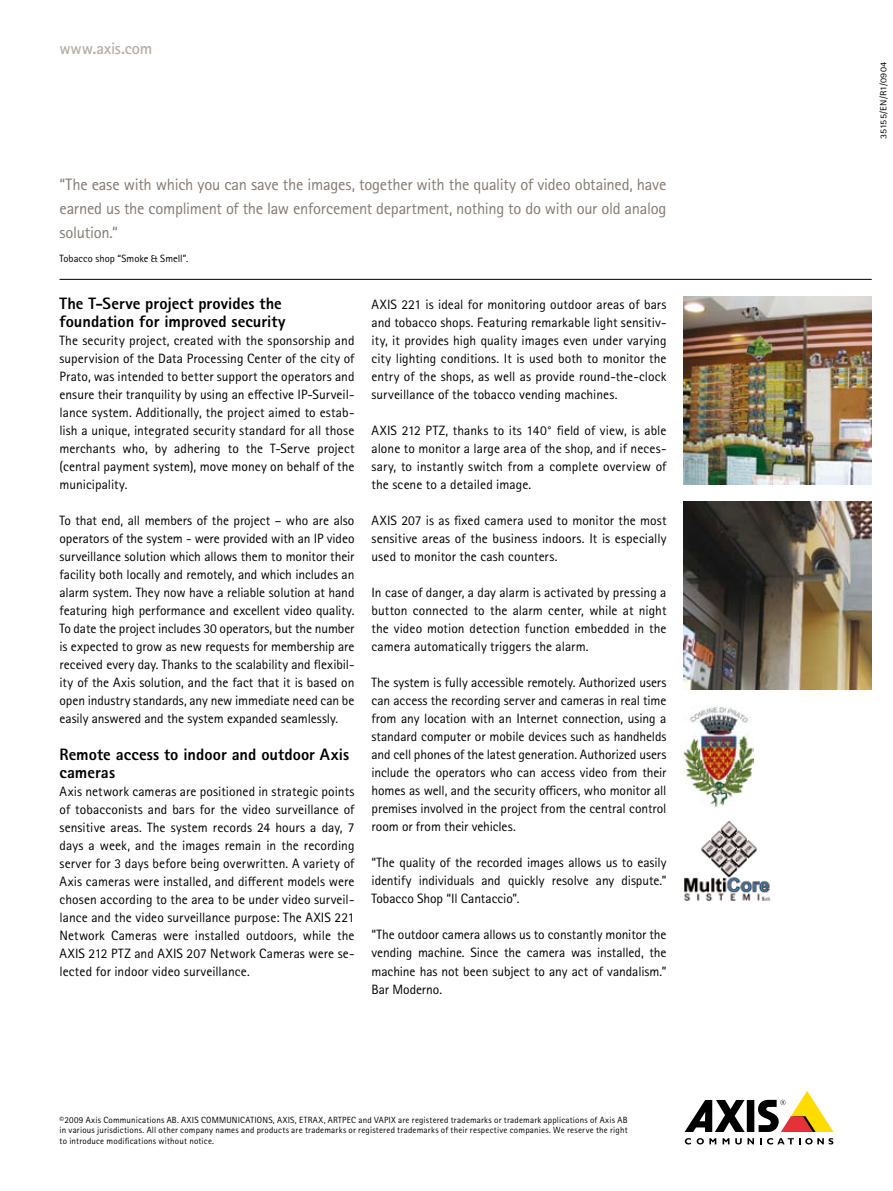
<style>
.page{position:relative;width:893px;height:1191px;background:#fff}
.page>*{position:absolute;margin:0;border:0;box-sizing:border-box;transform-origin:0 0}
.t1{font:16.5px/24px "Rotis Sans Serif Pro";letter-spacing:-.015em;color:#857971;text-align:justify}
.t2{font:800 16.5px/18px "Rotis Sans Serif Pro";color:#000}
.t3{font:700 16.5px "Rotis Sans Serif Pro";letter-spacing:-.01em;color:#b8afa6}
.t4{font:13.5px/18px "Rotis Sans Serif Pro";color:#000;text-align:justify}
.t5{font:10.5px "Rotis Sans Serif Pro";letter-spacing:.005em;color:#000}
.t6{font:9px/10.8px "Rotis Sans Serif Pro";letter-spacing:.02em;color:#000;text-align:justify}
.t7{font:9px "Rotis Sans Serif Pro";letter-spacing:.02em;color:#000;scale:1.12 1}
</style>
<div class="page">
<div style="left:747px;top:1100px;width:7px;height:32px;background:#000"></div>
<svg style="left:685px;top:1100px;width:60px;height:32px"></svg>
<svg style="left:758px;top:1091px;width:75px;height:41px"></svg>
<svg style="left:685px;top:1138px;width:6px;height:6px"></svg>
<svg style="left:697px;top:1138px;width:19px;height:6px"></svg>
<svg style="left:723px;top:1138px;width:6px;height:6px"></svg>
<svg style="left:735px;top:1138px;width:19px;height:6px"></svg>
<svg style="left:760px;top:1138px;width:73px;height:6px"></svg>
<hr style="left:60px;top:279px;width:812px;height:1px;background:#000">
<img style="left:684px;top:296px;width:188px;height:188px">
<img style="left:684px;top:501px;width:188px;height:188px">
<img style="left:684px;top:706px;width:70px;height:100px">
<img style="left:684px;top:821px;width:87px;height:80px">
<p class="t3" style="left:60px;top:38px;width:94px">www.axis.com</p>
<p class="t1" style="left:60px;top:172px;width:608px">“The ease with which you can save the images, together with the quality of video obtained, have earned us the compliment of the law enforcement department, nothing to do with our old analog solution.“</p>
<p class="t5" style="left:60px;top:252px;width:130px">Tobacco shop “Smoke &amp; Smell”.</p>
<p class="t2" style="left:60px;top:295px;width:228px">The T-Serve project provides the foundation for improved security</p>
<p class="t4" style="left:60px;top:332px;width:297px">The security project, created with the sponsorship and supervision of the Data Processing Center of the city of Prato, was intended to better support the operators and ensure their tranquility by using an effective IP-Surveil&shy;lance system. Additionally, the project aimed to estab&shy;lish a unique, integrated security standard for all those merchants who, by adhering to the T-Serve project (central payment system), move money on behalf of the municipality.</p>
<p class="t4" style="left:60px;top:512px;width:296px">To that end, all members of the project – who are also operators of the system - were provided with an IP video surveillance solution which allows them to monitor their facility both locally and remotely, and which includes an alarm system. They now have a reliable solution at hand featuring high performance and excellent video quality.<br>To date the project includes 30 operators, but the number is expected to grow as new requests for membership are received every day. Thanks to the scalability and flexibil&shy;ity of the Axis solution, and the fact that it is based on open industry standards, any new immediate need can be easily answered and the system expanded seamlessly.</p>
<p class="t2" style="left:60px;top:745px;width:291px">Remote access to indoor and outdoor Axis cameras</p>
<p class="t4" style="left:60px;top:782px;width:297px">Axis network cameras are positioned in strategic points of tobacconists and bars for the video surveillance of sensitive areas. The system records 24 hours a day, 7 days a week, and the images remain in the recording server for 3 days before being overwritten. A variety of Axis cameras were installed, and different models were chosen according to the area to be under video surveil&shy;lance and the video surveillance purpose: The AXIS 221<br>Network Cameras were installed outdoors, while the AXIS 212 PTZ and AXIS 207 Network Cameras were se&shy;lected for indoor video surveillance.</p>
<p class="t4" style="left:372px;top:296px;width:296px">AXIS 221 is ideal for monitoring outdoor areas of bars and tobacco shops. Featuring remarkable light sensitiv&shy;ity, it provides high quality images even under varying city lighting conditions. It is used both to monitor the entry of the shops, as well as provide round-the-clock surveillance of the tobacco vending machines.</p>
<p class="t4" style="left:372px;top:422px;width:297px">AXIS 212 PTZ, thanks to its 140° field of view, is able alone to monitor a large area of the shop, and if neces&shy;sary, to instantly switch from a complete overview of the scene to a detailed image.</p>
<p class="t4" style="left:372px;top:512px;width:297px">AXIS 207 is as fixed camera used to monitor the most sensitive areas of the business indoors. It is especially used to monitor the cash counters.</p>
<p class="t4" style="left:372px;top:584px;width:297px">In case of danger, a day alarm is activated by pressing a button connected to the alarm center, while at night the video motion detection function embedded in the camera automatically triggers the alarm.</p>
<p class="t4" style="left:372px;top:674px;width:296px">The system is fully accessible remotely. Authorized users can access the recording server and cameras in real time from any location with an Internet connection, using a standard computer or mobile devices such as handhelds and cell phones of the latest generation. Authorized users include the operators who can access video from their homes as well, and the security officers, who monitor all premises involved in the project from the central control room or from their vehicles.</p>
<p class="t4" style="left:372px;top:854px;width:296px">“The quality of the recorded images allows us to easily identify individuals and quickly resolve any dispute.” Tobacco Shop “Il Cantaccio”.</p>
<p class="t4" style="left:372px;top:926px;width:297px">“The outdoor camera allows us to constantly monitor the vending machine. Since the camera was installed, the machine has not been subject to any act of vandalism.” Bar Moderno.</p>
<p class="t6" style="left:60px;top:1114px;width:570px">©2009 Axis Communications AB. AXIS COMMUNICATIONS, AXIS, ETRAX, ARTPEC and VAPIX are registered trademarks or trademark applications of Axis AB in various jurisdictions. All other company names and products are trademarks or registered trademarks of their respective companies. We reserve the right to introduce modifications without notice.</p>
<p class="t7" style="left:878px;top:139px;width:71px;rotate:-90deg">35155/EN/R1/0904</p>
</div>
